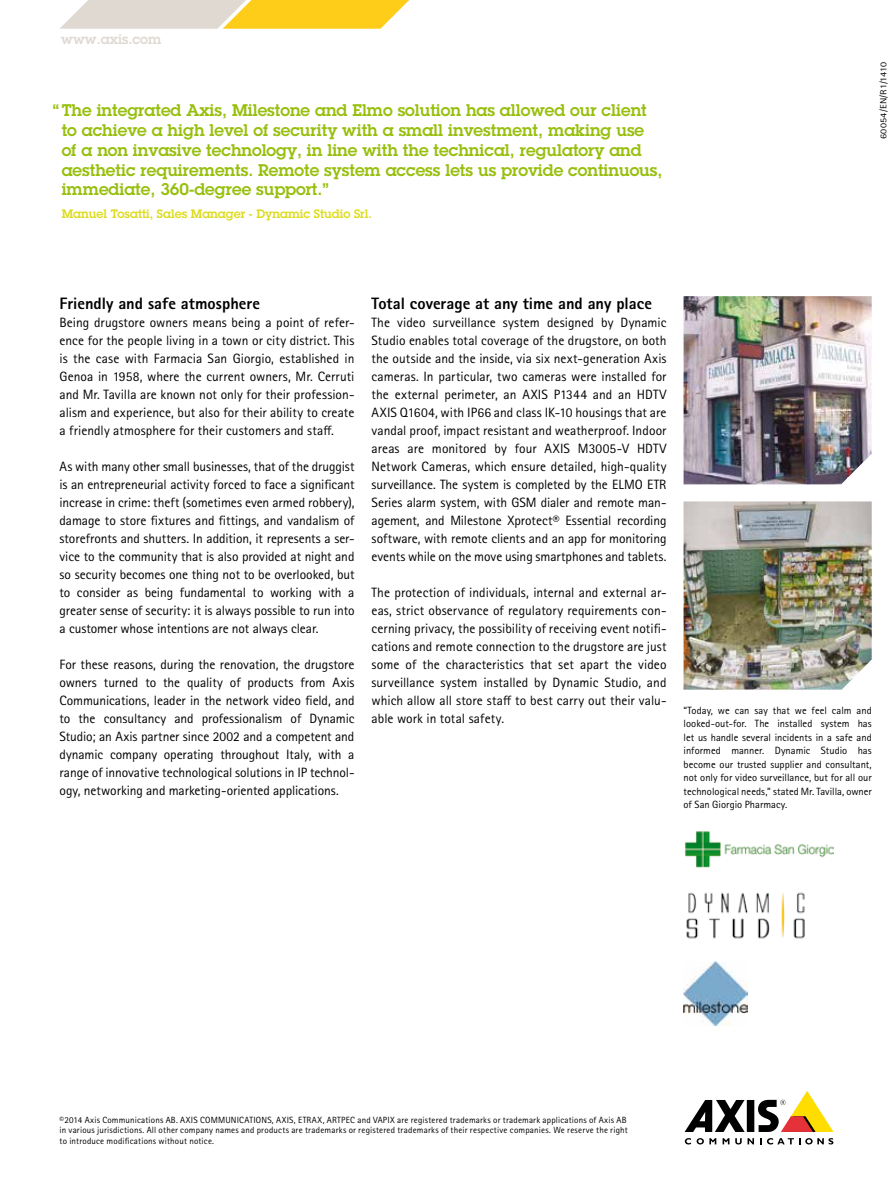
<style>
.page{position:relative;width:893px;height:1191px;background:#fff}
.page>*{position:absolute;margin:0;border:0;box-sizing:border-box;transform-origin:0 0}
.t1{font:600 16.5px/19.8px "Lubalin Graph ECG";color:#97bf0d}
.t2{font:800 16.5px "Rotis Sans Serif Pro";color:#000}
.t3{font:13.5px/18px "Rotis Sans Serif Pro";letter-spacing:-.005em;color:#000;text-align:justify}
.t4{font:600 13.5px "Lubalin Graph ECG";color:#dfd9d1}
.t5{font:600 12px "Lubalin Graph ECG";color:#dedc1e}
.t6{font:10.5px/13.5px "Rotis Sans Serif Pro";letter-spacing:.005em;color:#000;text-align:justify}
.t7{font:9px/10.8px "Rotis Sans Serif Pro";letter-spacing:.02em;color:#000}
.t8{font:9px "Rotis Sans Serif Pro";letter-spacing:.02em;color:#000;scale:1.12 1}
</style>
<div class="page">
<div style="left:747px;top:1100px;width:7px;height:32px;background:#000"></div>
<svg style="left:685px;top:1100px;width:60px;height:32px"></svg>
<svg style="left:758px;top:1091px;width:75px;height:41px"></svg>
<svg style="left:685px;top:1138px;width:6px;height:6px"></svg>
<svg style="left:697px;top:1138px;width:19px;height:6px"></svg>
<svg style="left:723px;top:1138px;width:6px;height:6px"></svg>
<svg style="left:735px;top:1138px;width:19px;height:6px"></svg>
<svg style="left:760px;top:1138px;width:73px;height:6px"></svg>
<svg style="left:60px;top:0;width:349px;height:29px"></svg>
<img style="left:684px;top:296px;width:188px;height:188px">
<img style="left:684px;top:501px;width:188px;height:188px">
<img style="left:685px;top:831px;width:148px;height:37px">
<img style="left:686px;top:892px;width:119px;height:47px">
<img style="left:684px;top:961px;width:63px;height:64px">
<p class="t4" style="left:61px;top:30px;width:102px">www.axis.com</p>
<p class="t1" style="left:62px;top:101px;width:602px;text-indent:-9px">“ The integrated Axis, Milestone and Elmo solution has allowed our client to achieve a high level of security with a small investment, making use of a non invasive technology, in line with the technical, regulatory and aesthetic requirements. Remote system access lets us provide continuous, immediate, 360-degree support.”</p>
<p class="t5" style="left:62px;top:206px;width:312px">Manuel Tosatti, Sales Manager - Dynamic Studio Srl.</p>
<p class="t8" style="left:878px;top:139px;width:70px;rotate:-90deg">60054/EN/R1/1410</p>
<p class="t2" style="left:60px;top:293px;width:202px">Friendly and safe atmosphere</p>
<p class="t3" style="left:60px;top:314px;width:296px">Being drugstore owners means being a point of refer&shy;ence for the people living in a town or city district. This is the case with Farmacia San Giorgio, established in Genoa in 1958, where the current owners, Mr. Cerruti and Mr. Tavilla are known not only for their profession&shy;alism and experience, but also for their ability to create a friendly atmosphere for their customers and staff.</p>
<p class="t3" style="left:60px;top:458px;width:297px">As with many other small businesses, that of the druggist is an entrepreneurial activity forced to face a significant increase in crime: theft (sometimes even armed robbery), damage to store fixtures and fittings, and vandalism of storefronts and shutters. In addition, it represents a ser&shy;vice to the community that is also provided at night and so security becomes one thing not to be overlooked, but to consider as being fundamental to working with a greater sense of security: it is always possible to run into a customer whose intentions are not always clear.</p>
<p class="t3" style="left:60px;top:656px;width:296px">For these reasons, during the renovation, the drugstore owners turned to the quality of products from Axis Communications, leader in the network video field, and to the consultancy and professionalism of Dynamic Studio; an Axis partner since 2002 and a competent and dynamic company operating throughout Italy, with a range of innovative technological solutions in IP technol&shy;ogy, networking and marketing-oriented applications.</p>
<p class="t2" style="left:372px;top:293px;width:282px">Total coverage at any time and any place</p>
<p class="t3" style="left:372px;top:314px;width:297px">The video surveillance system designed by Dynamic Studio enables total coverage of the drugstore, on both the outside and the inside, via six next-generation Axis cameras. In particular, two cameras were installed for the external perimeter, an AXIS P1344 and an HDTV AXIS Q1604, with IP66 and class IK-10 housings that are vandal proof, impact resistant and weatherproof. Indoor areas are monitored by four AXIS M3005-V HDTV Network Cameras, which ensure detailed, high-quality surveillance. The system is completed by the ELMO ETR Series alarm system, with GSM dialer and remote man&shy;agement, and Milestone Xprotect® Essential recording software, with remote clients and an app for monitoring events while on the move using smartphones and tablets.</p>
<p class="t3" style="left:372px;top:584px;width:296px">The protection of individuals, internal and external ar&shy;eas, strict observance of regulatory requirements con&shy;cerning privacy, the possibility of receiving event notifi&shy;cations and remote connection to the drugstore are just some of the characteristics that set apart the video surveillance system installed by Dynamic Studio, and which allow all store staff to best carry out their valu&shy;able work in total safety.</p>
<p class="t6" style="left:684px;top:703px;width:190px">“Today, we can say that we feel calm and looked-out-for. The installed system has let us handle several incidents in a safe and informed manner. Dynamic Studio has become our trusted supplier and consultant, not only for video surveillance, but for all our technological needs,” stated Mr. Tavilla, owner of San Giorgio Pharmacy.</p>
<p class="t7" style="left:60px;top:1114px;width:570px">©2014 Axis Communications AB. AXIS COMMUNICATIONS, AXIS, ETRAX, ARTPEC and VAPIX are registered trademarks or trademark applications of Axis AB in various jurisdictions. All other company names and products are trademarks or registered trademarks of their respective companies. We reserve the right to introduce modifications without notice.</p>
</div>
